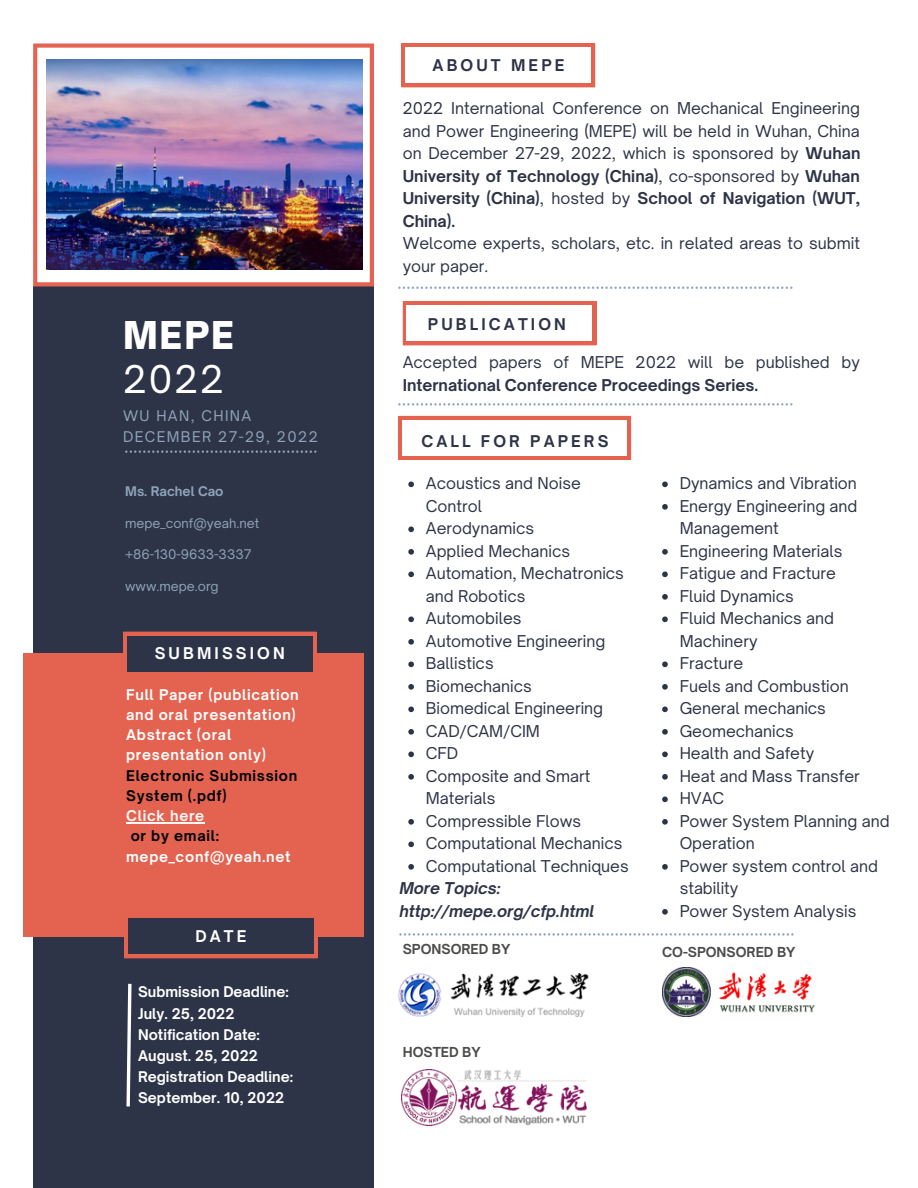
<style>
.page{position:relative;width:918px;height:1188px;background:#fff}
.page>*{position:absolute;margin:0;border:0;box-sizing:border-box;transform-origin:0 0}
.t1{font:900 36.75px "Open Sauce One";color:#fff}
.t2{font:36.75px "Open Sauce One";color:#fff}
.t3{font:15.6px/22.5px "Open Sauce One";color:#2e3447}
.t4{font:italic 700 15.6px "Open Sauce One";color:#2e3447}
.t5{font:700 15.45px "Open Sauce One";letter-spacing:.2em;color:#2e3447}
.t6{font:700 15.45px "Open Sauce One";letter-spacing:.2em;color:#fff}
.t7{font:700 14.1px/21.1px "Open Sauce One";color:#fff}
.t8{font:700 14.1px/20.2px "Open Sauce One";letter-spacing:.05em;color:#fff}
.t9{font:700 14.1px/20.2px "Open Sauce One";letter-spacing:.05em;color:#000}
.t10{font:14.1px "Open Sauce One";letter-spacing:.1em;color:#8fa4bb}
.t11{font:700 14.1px "Open Sauce One";letter-spacing:.05em;color:#fff8f6}
.t12{font:700 13.2px "Open Sauce One";color:#4d4c4b}
.t13{font:12.75px "Open Sauce One";color:#8fa4bb}
.t14{font:700 12.75px "Open Sauce One";color:#8fa4bb}
.s1{color:#000}
.s2{font-weight:700}
</style>
<div class="page">
<div style="left:33px;top:287px;width:341px;height:901px;background:#2e3447"></div>
<div style="left:23px;top:653px;width:341px;height:284px;background:#e36250"></div>
<svg style="left:33px;top:44px;width:341px;height:242px"></svg>
<img style="left:46px;top:60px;width:317px;height:210px">
<svg style="left:125px;top:450px;width:191px;height:3px"></svg>
<svg style="left:398px;top:287px;width:394px;height:2px"></svg>
<svg style="left:398px;top:403px;width:394px;height:3px"></svg>
<svg style="left:123px;top:632px;width:193px;height:40px"></svg>
<div style="left:127px;top:636px;width:185px;height:35px;background:#2e3447"></div>
<svg style="left:402px;top:44px;width:193px;height:43px;background:#e67565"></svg>
<div style="left:406px;top:48px;width:185px;height:35px;background:#fff"></div>
<svg style="left:403px;top:302px;width:193px;height:43px;background:#e67565"></svg>
<div style="left:407px;top:306px;width:185px;height:35px;background:#fff"></div>
<div style="left:398px;top:416px;width:233px;height:44px;background:#e36250"></div>
<div style="left:402px;top:420px;width:225px;height:36px;background:#fff"></div>
<svg style="left:124px;top:918px;width:194px;height:40px"></svg>
<div style="left:128px;top:919px;width:185px;height:35px;background:#2e3447"></div>
<svg style="left:126px;top:983px;width:6px;height:124px"></svg>
<img style="left:398px;top:973px;width:191px;height:43px">
<img style="left:402px;top:1070px;width:184px;height:55px">
<img style="left:662px;top:968px;width:152px;height:48px">
<svg style="left:408px;top:482px;width:6px;height:5px"></svg>
<svg style="left:408px;top:527px;width:6px;height:5px"></svg>
<svg style="left:408px;top:549px;width:6px;height:6px"></svg>
<svg style="left:408px;top:572px;width:6px;height:5px"></svg>
<svg style="left:408px;top:617px;width:6px;height:5px"></svg>
<svg style="left:408px;top:639px;width:6px;height:6px"></svg>
<svg style="left:408px;top:662px;width:6px;height:5px"></svg>
<svg style="left:408px;top:684px;width:6px;height:6px"></svg>
<svg style="left:408px;top:707px;width:6px;height:5px"></svg>
<svg style="left:408px;top:729px;width:6px;height:6px"></svg>
<svg style="left:408px;top:752px;width:6px;height:5px"></svg>
<svg style="left:408px;top:774px;width:6px;height:6px"></svg>
<svg style="left:408px;top:819px;width:6px;height:6px"></svg>
<svg style="left:408px;top:842px;width:6px;height:5px"></svg>
<svg style="left:408px;top:864px;width:6px;height:6px"></svg>
<hr style="left:126px;top:822px;width:79px;height:1px;background:#fff8f6">
<svg style="left:662px;top:482px;width:6px;height:5px"></svg>
<svg style="left:662px;top:504px;width:6px;height:6px"></svg>
<svg style="left:662px;top:549px;width:6px;height:6px"></svg>
<svg style="left:662px;top:572px;width:6px;height:5px"></svg>
<svg style="left:662px;top:594px;width:6px;height:6px"></svg>
<svg style="left:662px;top:617px;width:6px;height:5px"></svg>
<svg style="left:662px;top:662px;width:6px;height:5px"></svg>
<svg style="left:662px;top:684px;width:6px;height:6px"></svg>
<svg style="left:662px;top:707px;width:6px;height:5px"></svg>
<svg style="left:662px;top:729px;width:6px;height:6px"></svg>
<svg style="left:662px;top:752px;width:6px;height:5px"></svg>
<svg style="left:662px;top:774px;width:6px;height:6px"></svg>
<svg style="left:662px;top:797px;width:6px;height:5px"></svg>
<svg style="left:662px;top:819px;width:6px;height:6px"></svg>
<svg style="left:662px;top:864px;width:6px;height:6px"></svg>
<svg style="left:662px;top:909px;width:6px;height:6px"></svg>
<svg style="left:399px;top:933px;width:395px;height:3px"></svg>
<p class="t1" style="left:123px;top:312px;width:113px">MEPE</p>
<p class="t2" style="left:123px;top:356px;width:102px">2022</p>
<p class="t10" style="left:123px;top:407px;width:130px">WU HAN, CHINA</p>
<p class="t10" style="left:123px;top:428px;width:196px">DECEMBER 27-29, 2022</p>
<p class="t14" style="left:125px;top:483px;width:100px">Ms. Rachel Cao</p>
<p class="t13" style="left:125px;top:515px;width:136px">mepe_conf@yeah.net</p>
<p class="t13" style="left:125px;top:547px;width:128px">+86-130-9633-3337</p>
<p class="t13" style="left:125px;top:578px;width:95px">www.mepe.org</p>
<p class="t6" style="left:155px;top:643px;width:132px">SUBMISSION</p>
<p class="t8" style="left:126px;top:684px;width:174px">Full Paper (publication and oral presentation)</p>
<p class="t8" style="left:126px;top:725px;width:141px">Abstract (oral presentation only)</p>
<p class="t9" style="left:126px;top:765px;width:173px">Electronic Submission<br>System (.pdf)</p>
<p class="t11" style="left:126px;top:807px;width:80px">Click here</p>
<p class="t8" style="left:126px;top:826px;width:166px;text-indent:4px"><span class="s1">or by email: </span>mepe_conf@yeah.net</p>
<p class="t6" style="left:195px;top:926px;width:53px">DATE</p>
<p class="t7" style="left:138px;top:982px;width:152px">Submission Deadline:<br>July. 25, 2022</p>
<p class="t7" style="left:138px;top:1024px;width:123px">Notification Date:</p>
<p class="t7" style="left:138px;top:1045px;width:121px">August. 25, 2022</p>
<p class="t7" style="left:138px;top:1066px;width:156px">Registration Deadline:<br>September. 10, 2022</p>
<p class="t5" style="left:433px;top:55px;width:133px">ABOUT MEPE</p>
<p class="t3" style="left:403px;top:97px;width:459px;text-align:justify">2022 International Conference on Mechanical Engineering and Power Engineering (MEPE) will be held in Wuhan, China on December 27-29, 2022, which is sponsored by <span class="s2">Wuhan University of Technology (China)</span>, co-sponsored by <span class="s2">Wuhan University (China)</span>, hosted by <span class="s2">School of Navigation (WUT, China).</span></p>
<p class="t3" style="left:403px;top:232px;width:459px">Welcome experts, scholars, etc. in related areas to submit your paper.</p>
<p class="t5" style="left:428px;top:314px;width:139px">PUBLICATION</p>
<p class="t3" style="left:403px;top:351px;width:459px">Accepted papers of MEPE 2022 will be published by<br><span class="s2">International Conference Proceedings Series.</span></p>
<p class="t5" style="left:421px;top:432px;width:189px">CALL FOR PAPERS</p>
<p class="t3" style="left:426px;top:472px;width:157px">Acoustics and Noise<br>Control</p>
<p class="t3" style="left:426px;top:517px;width:110px">Aerodynamics</p>
<p class="t3" style="left:426px;top:540px;width:146px">Applied Mechanics</p>
<p class="t3" style="left:426px;top:562px;width:200px">Automation, Mechatronics and Robotics</p>
<p class="t3" style="left:426px;top:607px;width:97px">Automobiles</p>
<p class="t3" style="left:426px;top:630px;width:181px">Automotive Engineering</p>
<p class="t3" style="left:426px;top:652px;width:69px">Ballistics</p>
<p class="t3" style="left:426px;top:675px;width:108px">Biomechanics</p>
<p class="t3" style="left:426px;top:697px;width:179px">Biomedical Engineering</p>
<p class="t3" style="left:426px;top:720px;width:116px">CAD/CAM/CIM</p>
<p class="t3" style="left:426px;top:742px;width:34px">CFD</p>
<p class="t3" style="left:426px;top:765px;width:166px">Composite and Smart<br>Materials</p>
<p class="t3" style="left:426px;top:810px;width:157px">Compressible Flows</p>
<p class="t3" style="left:426px;top:832px;width:198px">Computational Mechanics</p>
<p class="t3" style="left:426px;top:855px;width:204px">Computational Techniques</p>
<p class="t4" style="left:399px;top:879px;width:103px">More Topics:</p>
<p class="t4" style="left:399px;top:901px;width:196px">http://mepe.org/cfp.html</p>
<p class="t12" style="left:403px;top:941px;width:109px">SPONSORED BY</p>
<p class="t3" style="left:680px;top:472px;width:179px">Dynamics and Vibration</p>
<p class="t3" style="left:680px;top:495px;width:179px">Energy Engineering and<br>Management</p>
<p class="t3" style="left:680px;top:540px;width:164px">Engineering Materials</p>
<p class="t3" style="left:680px;top:562px;width:158px">Fatigue and Fracture</p>
<p class="t3" style="left:680px;top:585px;width:116px">Fluid Dynamics</p>
<p class="t3" style="left:680px;top:607px;width:156px">Fluid Mechanics and<br>Machinery</p>
<p class="t3" style="left:680px;top:652px;width:65px">Fracture</p>
<p class="t3" style="left:680px;top:675px;width:171px">Fuels and Combustion</p>
<p class="t3" style="left:680px;top:697px;width:148px">General mechanics</p>
<p class="t3" style="left:680px;top:720px;width:116px">Geomechanics</p>
<p class="t3" style="left:680px;top:742px;width:136px">Health and Safety</p>
<p class="t3" style="left:680px;top:765px;width:182px">Heat and Mass Transfer</p>
<p class="t3" style="left:680px;top:787px;width:46px">HVAC</p>
<p class="t3" style="left:680px;top:810px;width:211px">Power System Planning and<br>Operation</p>
<p class="t3" style="left:680px;top:855px;width:200px">Power system control and stability</p>
<p class="t3" style="left:680px;top:900px;width:178px">Power System Analysis</p>
<p class="t12" style="left:662px;top:943px;width:135px">CO-SPONSORED BY</p>
<p class="t12" style="left:403px;top:1044px;width:79px">HOSTED BY</p>
</div>
